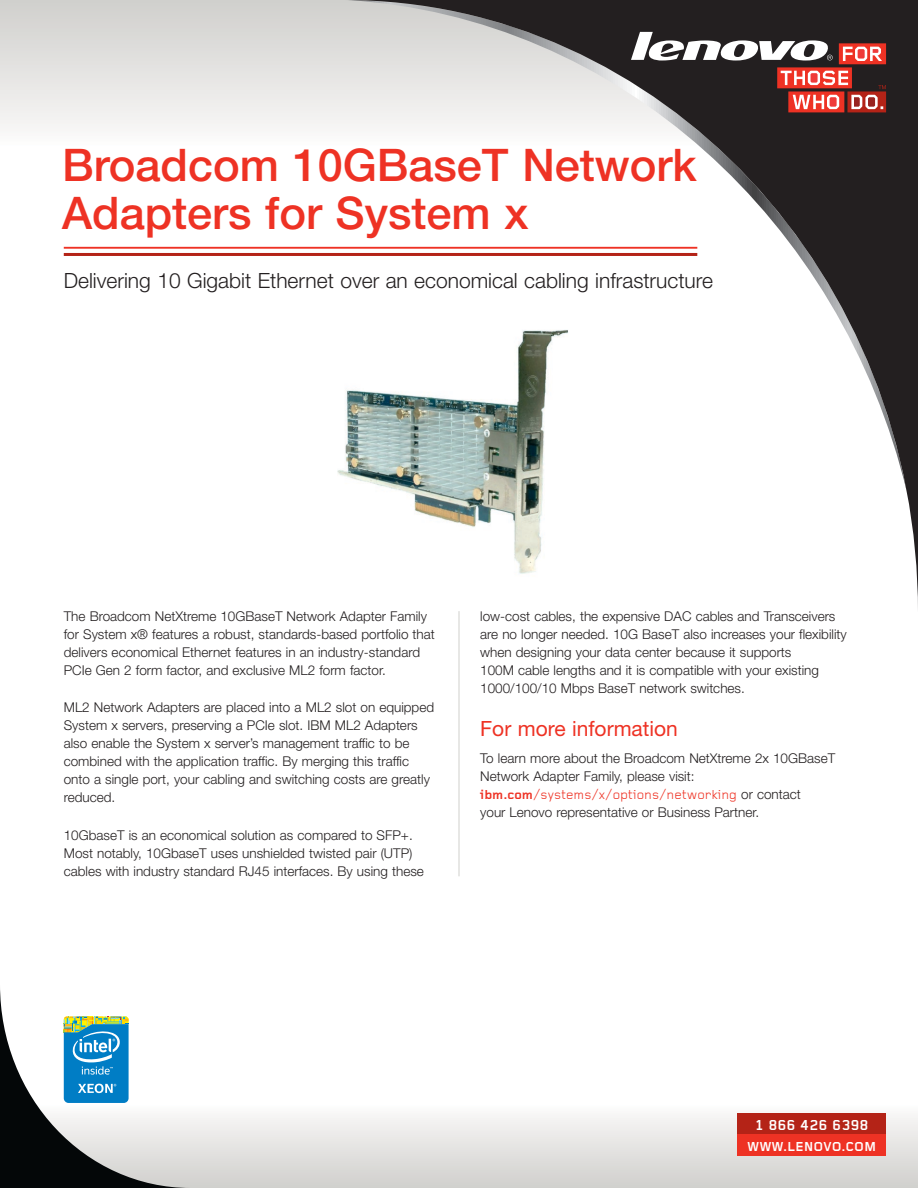
<style>
.page{position:relative;width:918px;height:1188px;background:#fff}
.page>*{position:absolute;margin:0;border:0;box-sizing:border-box;transform-origin:0 0}
.t1{font:500 45px/48px "Helvetica Neue LT Std";color:#ee3224}
.t2{font:300 21px "Helvetica Neue LT Std";color:#231f20}
.t3{font:21px "Helvetica Neue LT Std";color:#ee3224}
.t4{font:700 15px "Lenovo Do";color:#fff}
.t5{font:300 13.5px/18px "Helvetica Neue LT Std";color:#231f20}
.t6{font:700 13.5px "Lenovo Do";color:#fff}
.s1{font-family:"Lenovo Do";font-weight:700;color:#ee3224}
.s2{font-family:"Lenovo Do";font-weight:400;color:#ee3224}
</style>
<div class="page">
<div style="left:0;top:1103px;width:918px;height:85px;background:linear-gradient(to bottom,#fbf8f8,#d0d0cd)"></div>
<div style="left:0;top:0;width:918px;height:149px;background:linear-gradient(to bottom,#cfcecc,#fdfcfc)"></div>
<svg style="left:344px;top:0;width:574px;height:613px"></svg>
<div style="left:737px;top:1114px;width:149px;height:21px;background:#b42317"></div>
<div style="left:737px;top:1135px;width:149px;height:21px;background:#ee3224"></div>
<svg style="left:631px;top:32px;width:255px;height:80px"></svg>
<hr style="left:459px;top:611px;width:1px;height:265px;background:#d0d0cd">
<img style="left:338px;top:323px;width:242px;height:254px">
<hr style="left:64px;top:253px;width:633px;height:3px;background:#b42317">
<hr style="left:64px;top:247px;width:633px;height:2px;background:#ee3224">
<svg style="left:0;top:990px;width:191px;height:198px"></svg>
<h1 class="t1" style="left:62px;top:141px;width:636px">Broadcom 10GBaseT Network<br>Adapters for System x</h1>
<h2 class="t2" style="left:64px;top:268px;width:651px">Delivering 10 Gigabit Ethernet over an economical cabling infrastructure</h2>
<p class="t5" style="left:64px;top:607px;width:373px">The Broadcom NetXtreme 10GBaseT Network Adapter Family for System x® features a robust, standards-based portfolio that delivers economical Ethernet features in an industry-standard PCIe Gen 2 form factor, and exclusive ML2 form factor.</p>
<p class="t5" style="left:64px;top:698px;width:372px">ML2 Network Adapters are placed into a ML2 slot on equipped System x servers, preserving a PCIe slot. IBM ML2 Adapters also enable the System x server’s management traffic to be combined with the application traffic. By merging this traffic onto a single port, your cabling and switching costs are greatly reduced.</p>
<p class="t5" style="left:64px;top:826px;width:362px">10GbaseT is an economical solution as compared to SFP+.<br>Most notably, 10GbaseT uses unshielded twisted pair (UTP) cables with industry standard RJ45 interfaces. By using these</p>
<p class="t5" style="left:480px;top:607px;width:368px">low-cost cables, the expensive DAC cables and Transceivers are no longer needed. 10G BaseT also increases your flexibility when designing your data center because it supports<br>100M cable lengths and it is compatible with your existing 1000/100/10 Mbps BaseT network switches.</p>
<h2 class="t3" style="left:480px;top:716px;width:199px">For more information</h2>
<p class="t5" style="left:480px;top:749px;width:356px">To learn more about the Broadcom NetXtreme 2x 10GBaseT Network Adapter Family, please visit: <span class="s1">ibm.com</span><span class="s2">/systems/x/options/networking</span> or contact<br>your Lenovo representative or Business Partner.</p>
<p class="t4" style="left:755px;top:1115px;width:115px">1 866 426 6398</p>
<p class="t6" style="left:747px;top:1137px;width:131px">WWW.LENOVO.COM</p>
</div>
